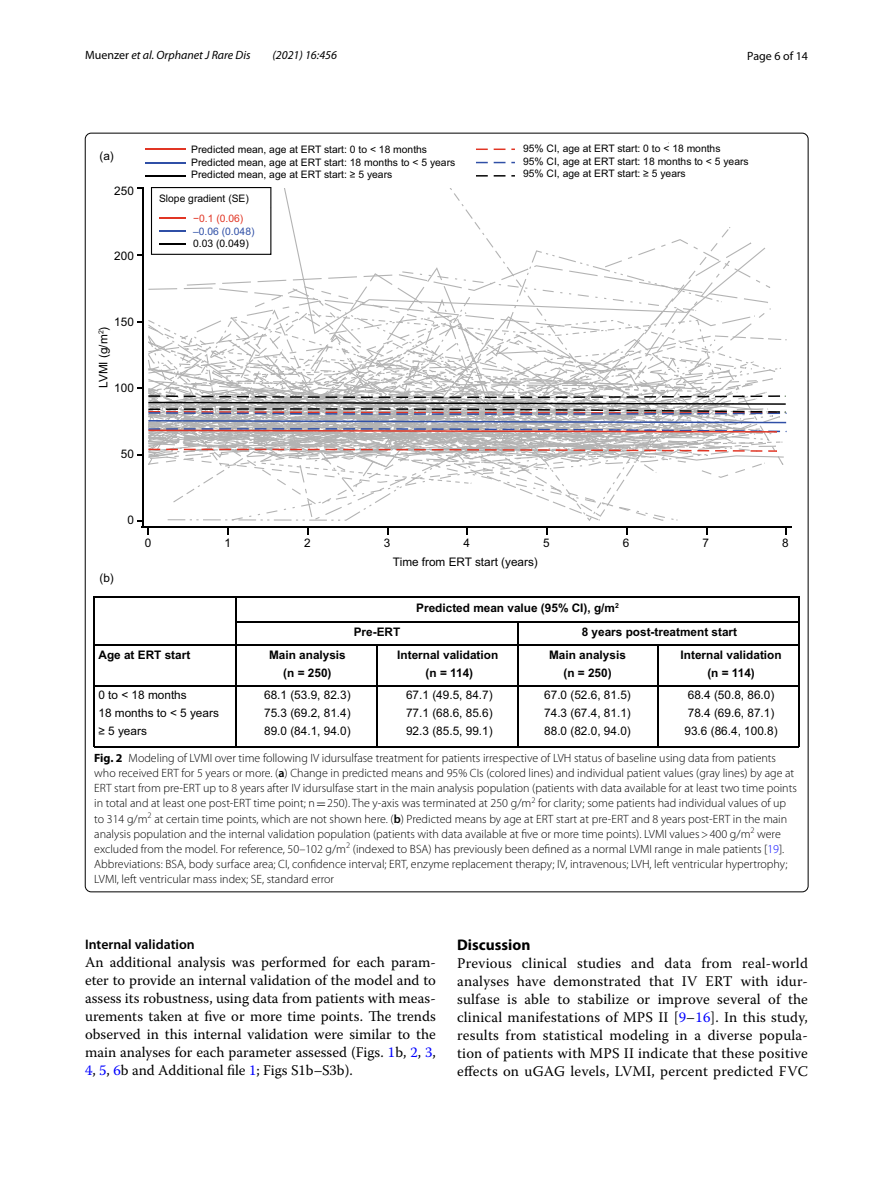
<style>
.page{position:relative;width:893px;height:1187px;background:#fff}
.page>*{position:absolute;margin:0;border:0;box-sizing:border-box;transform-origin:0 0}
.t1{font:700 15.45px "Myriad Pro";color:#000}
.t2{font:14.7px/18px "Warnock Pro";letter-spacing:.005em;color:#000;text-align:justify}
.t3{font:600 13.8px "Myriad Pro";color:#000}
.t4{font:300 12px/15px "Myriad Pro";color:#000}
.t5{font:italic 12px "Myriad Pro";color:#000}
.t6{font:12px "Myriad Pro";color:#000}
.t7{font:11.85px/17.7px "Arial MT2";color:#000;text-align:justify}
.t8{font:11.85px/17.7px "Arial Bold MT2";color:#000;text-align:center}
.t9{font:11.7px "Arial MT2";color:#000}
.t10{font:10.35px/12.5px "Arial MT2";color:#000}
.t11{font:10.35px "Arial MT2";color:#2f4fa6}
.t12{font:10.35px "Arial MT2";color:#e13524}
.s1{font-style:normal}
.s2{font-weight:700}
.s3{font-weight:600}
.s4{font-family:"MTSY";font-weight:400}
.s5{color:#00f}
</style>
<div class="page">
<hr style="left:142px;top:526px;width:650px;height:1px;background:#000">
<svg style="left:476px;top:175px;width:12px;height:1px"></svg>
<hr style="left:146px;top:175px;width:40px;height:1px;background:#000">
<svg style="left:476px;top:162px;width:12px;height:1px"></svg>
<hr style="left:146px;top:162px;width:40px;height:1px;background:#2f4fa6">
<svg style="left:494px;top:148px;width:11px;height:2px"></svg>
<svg style="left:476px;top:148px;width:12px;height:2px"></svg>
<hr style="left:146px;top:148px;width:40px;height:2px;background:#e13524">
<hr style="left:94px;top:746px;width:705px;height:1px;background:#000">
<hr style="left:94px;top:685px;width:705px;height:1px;background:#000">
<hr style="left:94px;top:644px;width:705px;height:1px;background:#000">
<hr style="left:236px;top:621px;width:563px;height:2px;background:#000">
<hr style="left:94px;top:596px;width:705px;height:1px;background:#000">
<hr style="left:236px;top:596px;width:1px;height:150px;background:#000">
<hr style="left:94px;top:596px;width:1px;height:150px;background:#000">
<hr style="left:376px;top:644px;width:1px;height:102px;background:#000">
<hr style="left:517px;top:622px;width:1px;height:124px;background:#000">
<hr style="left:658px;top:644px;width:1px;height:102px;background:#000">
<hr style="left:798px;top:596px;width:2px;height:150px;background:#000">
<svg style="left:137px;top:187px;width:650px;height:348px"></svg>
<p class="t5" style="left:85px;top:48px;width:167px"><span class="s1">Muenzer</span> et al. Orphanet J Rare Dis</p>
<p class="t5" style="left:272px;top:48px;width:66px">(2021) 16:456</p>
<p class="t6" style="left:747px;top:48px;width:62px">Page 6 of 14</p>
<p class="t7" style="left:99px;top:147px;width:16px">(a)</p>
<p class="t10" style="left:523px;top:143px;width:227px">95% CI, age at ERT start: 0 to &lt; 18 months<br>95% CI, age at ERT start: 18 months to &lt; 5 years<br>95% CI, age at ERT start: ≥ 5 years</p>
<p class="t10" style="left:191px;top:143px;width:266px">Predicted mean, age at ERT start: 0 to &lt; 18 months<br>Predicted mean, age at ERT start: 18 months to &lt; 5 years<br>Predicted mean, age at ERT start: ≥ 5 years</p>
<p class="t7" style="left:114px;top:182px;width:21px">250</p>
<p class="t7" style="left:114px;top:247px;width:21px">200</p>
<p class="t10" style="left:159px;top:193px;width:91px">Slope gradient (SE)</p>
<p class="t10" style="left:193px;top:237px;width:57px">0.03 (0.049)</p>
<p class="t12" style="left:193px;top:212px;width:52px">−0.1 (0.06)</p>
<p class="t11" style="left:193px;top:224px;width:63px">–0.06 (0.048)</p>
<p class="t7" style="left:114px;top:313px;width:21px">150</p>
<p class="t9" style="left:96px;top:388px;width:63px;rotate:-90deg">LVMI (g/m<sup>2</sup>)</p>
<p class="t7" style="left:114px;top:379px;width:21px">100</p>
<p class="t7" style="left:121px;top:445px;width:15px">50</p>
<p class="t7" style="left:99px;top:569px;width:16px">(b)</p>
<p class="t7" style="left:127px;top:511px;width:8px">0</p>
<p class="t7" style="left:145px;top:534px;width:8px">0</p>
<p class="t7" style="left:224px;top:534px;width:8px">1</p>
<p class="t7" style="left:304px;top:534px;width:8px">2</p>
<p class="t7" style="left:384px;top:534px;width:8px">3</p>
<p class="t7" style="left:463px;top:534px;width:8px">4</p>
<p class="t7" style="left:543px;top:534px;width:8px">5</p>
<p class="t7" style="left:623px;top:534px;width:8px">6</p>
<p class="t7" style="left:703px;top:534px;width:8px">7</p>
<p class="t7" style="left:393px;top:553px;width:146px">Time from ERT start (years)</p>
<p class="t7" style="left:782px;top:534px;width:8px">8</p>
<p class="t8" style="left:98px;top:646px;width:93px">Age at ERT start</p>
<p class="t7" style="left:98px;top:686px;width:122px;text-align:left">0 to &lt; 18 months<br>18 months to &lt; 5 years ≥ 5 years</p>
<p class="t8" style="left:416px;top:599px;width:204px">Predicted mean value (95% CI), g/m<sup>2</sup></p>
<p class="t8" style="left:397px;top:646px;width:103px">Internal validation (n = 114)</p>
<p class="t7" style="left:406px;top:686px;width:88px">67.1 (49.5, 84.7)<br>77.1 (68.6, 85.6)<br>92.3 (85.5, 99.1)</p>
<p class="t8" style="left:354px;top:623px;width:48px">Pre-ERT</p>
<p class="t8" style="left:582px;top:623px;width:157px">8 years post-treatment start</p>
<p class="t8" style="left:269px;top:646px;width:78px">Main analysis (n = 250)</p>
<p class="t7" style="left:264px;top:686px;width:88px">68.1 (53.9, 82.3)<br>75.3 (69.2, 81.4)<br>89.0 (84.1, 94.0)</p>
<p class="t8" style="left:549px;top:646px;width:78px">Main analysis (n = 250)</p>
<p class="t7" style="left:544px;top:686px;width:88px">67.0 (52.6, 81.5)<br>74.3 (67.4, 81.1)<br>88.0 (82.0, 94.0)</p>
<p class="t8" style="left:681px;top:646px;width:103px">Internal validation (n = 114)</p>
<p class="t7" style="left:684px;top:686px;width:95px;text-align:left">68.4 (50.8, 86.0)<br>78.4 (69.6, 87.1)<br>93.6 (86.4, 100.8)</p>
<p class="t4" style="left:94px;top:751px;width:704px"><span class="s2">Fig. 2</span> Modeling of LVMI over time following IV idursulfase treatment for patients irrespective of LVH status of baseline using data from patients who received ERT for 5 years or more. (<span class="s3">a</span>) Change in predicted means and 95% CIs (colored lines) and individual patient values (gray lines) by age at ERT start from pre-ERT up to 8 years after IV idursulfase start in the main analysis population (patients with data available for at least two time points in total and at least one post-ERT time point; n<span class="s4">=</span>250). The y-axis was terminated at 250 g/m<sup>2</sup> for clarity; some patients had individual values of up to 314 g/m<sup>2</sup> at certain time points, which are not shown here. (<span class="s3">b</span>) Predicted means by age at ERT start at pre-ERT and 8 years post-ERT in the main analysis population and the internal validation population (patients with data available at five or more time points). LVMI values&gt;400 g/m<sup>2</sup> were excluded from the model. For reference, 50–102 g/m<sup>2</sup> (indexed to BSA) has previously been defined as a normal LVMI range in male patients [<span class="s5">19</span>].<br>Abbreviations: BSA, body surface area; CI, confidence interval; ERT, enzyme replacement therapy; IV, intravenous; LVH, left ventricular hypertrophy; LVMI, left ventricular mass index; SE, standard error</p>
<p class="t3" style="left:85px;top:935px;width:111px">Internal validation</p>
<p class="t2" style="left:85px;top:952px;width:352px">An additional analysis was performed for each param&shy;eter to provide an internal validation of the model and to assess its robustness, using data from patients with meas&shy;urements taken at five or more time points. The trends observed in this internal validation were similar to the main analyses for each parameter assessed (Figs. <span class="s5">1</span>b, <span class="s5">2</span>, <span class="s5">3</span>, <span class="s5">4</span>, <span class="s5">5</span>, <span class="s5">6</span>b and Additional file <span class="s5">1</span>; Figs S1b–S3b).</p>
<p class="t1" style="left:457px;top:934px;width:75px">Discussion</p>
<p class="t2" style="left:457px;top:954px;width:352px">Previous clinical studies and data from real-world analyses have demonstrated that IV ERT with idur&shy;sulfase is able to stabilize or improve several of the clinical manifestations of MPS II [<span class="s5">9</span>–<span class="s5">16</span>]. In this study, results from statistical modeling in a diverse popula&shy;tion of patients with MPS II indicate that these positive effects on uGAG levels, LVMI, percent predicted FVC</p>
</div>
